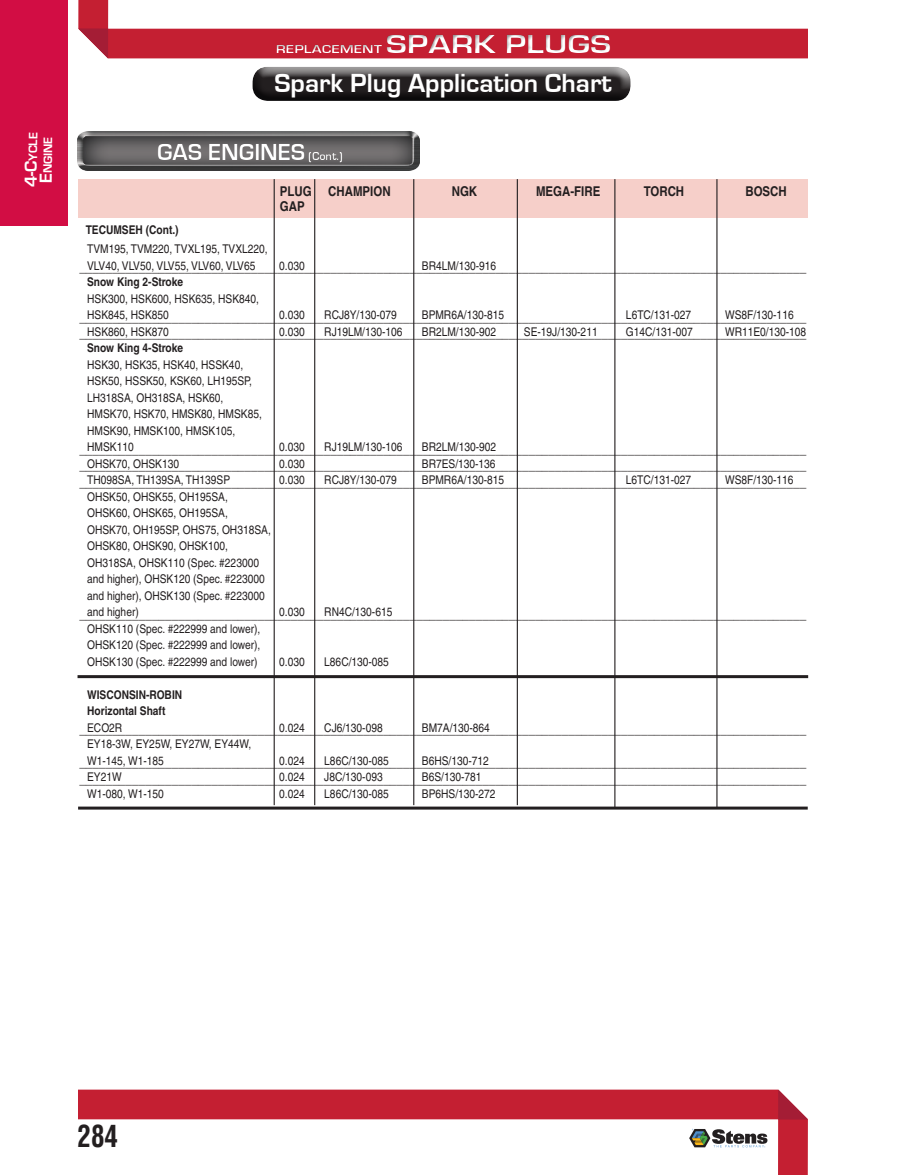
<style>
.page{position:relative;width:905px;height:1175px;background:#fff}
.page>*{position:absolute;margin:0;border:0;box-sizing:border-box;transform-origin:0 0}
.t1{font:700 condensed 30px "Helvetica";color:#231f20;scale:.9 1}
.t2{font:700 27px/39px "Eurostile";color:#fff;text-align:right;scale:1.3 1}
.t3{font:700 24px "Eurostile";color:#fff}
.t4{font:700 13.5px "Helvetica";color:#231f20;scale:.85 1}
.t5{font:700 12.6px/15px "Eurostile";color:#fff;text-align:center}
.t6{font:12px/16.5px "Helvetica";color:#231f20}
.t7{font:12px/16.5px "Helvetica";color:#231f20;scale:.85 1}
.t8{font:700 12px/16.5px "Helvetica";color:#231f20;scale:.85 1}
.t9{font:700 12px "Eurostile";color:#fff;scale:1.3 1}
.s1{font-size:18px}
.s2{font-size:12px}
</style>
<div class="page">
<svg style="left:78px;top:0;width:729px;height:58px"></svg>
<div style="left:0;top:0;width:68px;height:225px;background:#d20d44"></div>
<div style="left:272px;top:32px;width:343px;height:26px;background:#c41f32"></div>
<div style="left:271px;top:30px;width:342px;height:26px;background:#231f20;opacity:.75"></div>
<svg style="left:78px;top:1089px;width:729px;height:85px"></svg>
<div style="left:250px;top:66px;width:381px;height:26px;background:#fff;opacity:.75"></div>
<div style="left:250px;top:69px;width:381px;height:34px;background:#231f20;opacity:.75"></div>
<div style="left:78px;top:179px;width:729px;height:39px;background:#f6cfc9"></div>
<hr style="left:273px;top:179px;width:2px;height:626px;background:#231f20">
<hr style="left:314px;top:179px;width:1px;height:626px;background:#231f20">
<hr style="left:413px;top:179px;width:1px;height:626px;background:#231f20">
<hr style="left:516px;top:179px;width:2px;height:626px;background:#231f20">
<hr style="left:614px;top:179px;width:1px;height:629px;background:#231f20">
<hr style="left:716px;top:179px;width:1px;height:629px;background:#231f20">
<hr style="left:78px;top:806px;width:729px;height:3px;background:#231f20">
<hr style="left:77px;top:675px;width:731px;height:3px;background:#231f20">
<img style="left:77px;top:131px;width:342px;height:40px">
<div style="left:99px;top:138px;width:301px;height:29px;background:#fff;opacity:.15"></div>
<p class="t5" style="left:25px;top:187px;width:57px;rotate:-89deg"><span class="s1">4-C</span>ycle<br><span class="s1">E</span>ngine</p>
<h2 class="t2" style="left:274px;top:25px;width:261px">SPARK PLUGS<br>Spark Plug Application Chart</h2>
<p class="t9" style="left:276px;top:42px;width:83px">REPLACEMENT</p>
<h3 class="t3" style="left:157px;top:139px;width:187px">GAS ENGINES <span class="s2">(Cont.)</span></h3>
<p class="t8" style="left:86px;top:221px;width:111px">TECUMSEH (Cont.)</p>
<p class="t4" style="left:280px;top:183px;width:132px">PLUG CHAMPION</p>
<p class="t4" style="left:451px;top:183px;width:31px">NGK</p>
<p class="t4" style="left:536px;top:183px;width:77px">MEGA-FIRE</p>
<p class="t4" style="left:644px;top:183px;width:49px">TORCH</p>
<p class="t4" style="left:745px;top:183px;width:50px">BOSCH</p>
<p class="t4" style="left:280px;top:198px;width:31px">GAP</p>
<p class="t7" style="left:87px;top:240px;width:214px">TVM195, TVM220, TVXL195, TVXL220,<br>VLV40, VLV50, VLV55, VLV60, VLV65</p>
<p class="t7" style="left:279px;top:257px;width:32px">0.030</p>
<p class="t7" style="left:422px;top:257px;width:89px">BR4LM/130-916</p>
<p class="t6" style="left:79px;top:259px;width:728px">______________________________________________________________________________________________________________</p>
<p class="t8" style="left:87px;top:273px;width:114px">Snow King 2-Stroke</p>
<p class="t7" style="left:87px;top:290px;width:204px">HSK300, HSK600, HSK635, HSK840,<br>HSK845, HSK850</p>
<p class="t7" style="left:279px;top:306px;width:32px">0.030</p>
<p class="t7" style="left:324px;top:306px;width:87px">RCJ8Y/130-079</p>
<p class="t7" style="left:422px;top:306px;width:98px">BPMR6A/130-815</p>
<p class="t7" style="left:626px;top:306px;width:78px">L6TC/131-027</p>
<p class="t7" style="left:725px;top:306px;width:82px">WS8F/130-116</p>
<p class="t6" style="left:79px;top:309px;width:728px">______________________________________________________________________________________________________________ ______________________________________________________________________________________________________________</p>
<p class="t7" style="left:87px;top:323px;width:98px">HSK860, HSK870</p>
<p class="t7" style="left:279px;top:323px;width:32px">0.030</p>
<p class="t7" style="left:324px;top:323px;width:94px">RJ19LM/130-106</p>
<p class="t7" style="left:422px;top:323px;width:89px">BR2LM/130-902</p>
<p class="t7" style="left:524px;top:323px;width:88px">SE-19J/130-211</p>
<p class="t7" style="left:626px;top:323px;width:80px">G14C/131-007</p>
<p class="t7" style="left:725px;top:323px;width:97px">WR11E0/130-108</p>
<p class="t8" style="left:87px;top:339px;width:114px">Snow King 4-Stroke</p>
<p class="t7" style="left:87px;top:356px;width:207px">HSK30, HSK35, HSK40, HSSK40,<br>HSK50, HSSK50, KSK60, LH195SP,<br>LH318SA, OH318SA, HSK60,<br>HMSK70, HSK70, HMSK80, HMSK85,<br>HMSK90, HMSK100, HMSK105,<br>HMSK110</p>
<p class="t7" style="left:279px;top:438px;width:32px">0.030</p>
<p class="t7" style="left:324px;top:438px;width:94px">RJ19LM/130-106</p>
<p class="t7" style="left:422px;top:438px;width:89px">BR2LM/130-902</p>
<p class="t6" style="left:79px;top:441px;width:728px;text-align:justify">______________________________________________________________________________________________________________ ______________________________________________________________________________________________________________ ______________________________________________________________________________________________________________</p>
<p class="t7" style="left:87px;top:455px;width:110px">OHSK70, OHSK130</p>
<p class="t7" style="left:279px;top:455px;width:32px">0.030</p>
<p class="t7" style="left:422px;top:455px;width:88px">BR7ES/130-136</p>
<p class="t7" style="left:87px;top:471px;width:170px">TH098SA, TH139SA, TH139SP</p>
<p class="t7" style="left:279px;top:471px;width:32px">0.030</p>
<p class="t7" style="left:324px;top:471px;width:87px">RCJ8Y/130-079</p>
<p class="t7" style="left:422px;top:471px;width:98px">BPMR6A/130-815</p>
<p class="t7" style="left:626px;top:471px;width:78px">L6TC/131-027</p>
<p class="t7" style="left:725px;top:471px;width:82px">WS8F/130-116</p>
<p class="t7" style="left:87px;top:488px;width:217px">OHSK50, OHSK55, OH195SA,<br>OHSK60, OHSK65, OH195SA,<br>OHSK70, OH195SP, OHS75, OH318SA,<br>OHSK80, OHSK90, OHSK100,<br>OH318SA, OHSK110 (Spec. #223000 and higher), OHSK120 (Spec. #223000 and higher), OHSK130 (Spec. #223000 and higher)</p>
<p class="t7" style="left:279px;top:603px;width:32px">0.030</p>
<p class="t7" style="left:324px;top:603px;width:82px">RN4C/130-615</p>
<p class="t6" style="left:79px;top:606px;width:728px">______________________________________________________________________________________________________________</p>
<p class="t7" style="left:87px;top:620px;width:205px;text-align:justify">OHSK110 (Spec. #222999 and lower), OHSK120 (Spec. #222999 and lower), OHSK130 (Spec. #222999 and lower)</p>
<p class="t7" style="left:279px;top:653px;width:32px">0.030</p>
<p class="t7" style="left:324px;top:653px;width:78px">L86C/130-085</p>
<p class="t8" style="left:87px;top:686px;width:113px">WISCONSIN-ROBIN<br>Horizontal Shaft</p>
<p class="t7" style="left:87px;top:719px;width:43px">ECO2R</p>
<p class="t7" style="left:279px;top:719px;width:32px">0.024</p>
<p class="t7" style="left:324px;top:719px;width:70px">CJ6/130-098</p>
<p class="t7" style="left:422px;top:719px;width:82px">BM7A/130-864</p>
<p class="t7" style="left:87px;top:735px;width:194px">EY18-3W, EY25W, EY27W, EY44W,<br>W1-145, W1-185</p>
<p class="t6" style="left:79px;top:721px;width:728px">______________________________________________________________________________________________________________</p>
<p class="t6" style="left:79px;top:754px;width:728px">______________________________________________________________________________________________________________ ______________________________________________________________________________________________________________</p>
<p class="t7" style="left:279px;top:752px;width:32px">0.024</p>
<p class="t7" style="left:324px;top:752px;width:78px">L86C/130-085</p>
<p class="t7" style="left:422px;top:752px;width:80px">B6HS/130-712</p>
<p class="t7" style="left:87px;top:768px;width:42px">EY21W</p>
<p class="t7" style="left:279px;top:768px;width:32px">0.024</p>
<p class="t7" style="left:324px;top:768px;width:70px">J8C/130-093</p>
<p class="t7" style="left:422px;top:768px;width:72px">B6S/130-781</p>
<p class="t7" style="left:87px;top:785px;width:92px">W1-080, W1-150</p>
<p class="t7" style="left:279px;top:785px;width:32px">0.024</p>
<p class="t7" style="left:324px;top:785px;width:78px">L86C/130-085</p>
<p class="t7" style="left:422px;top:785px;width:88px">BP6HS/130-272</p>
<h1 class="t1" style="left:77px;top:1117px;width:46px">284</h1>
</div>
